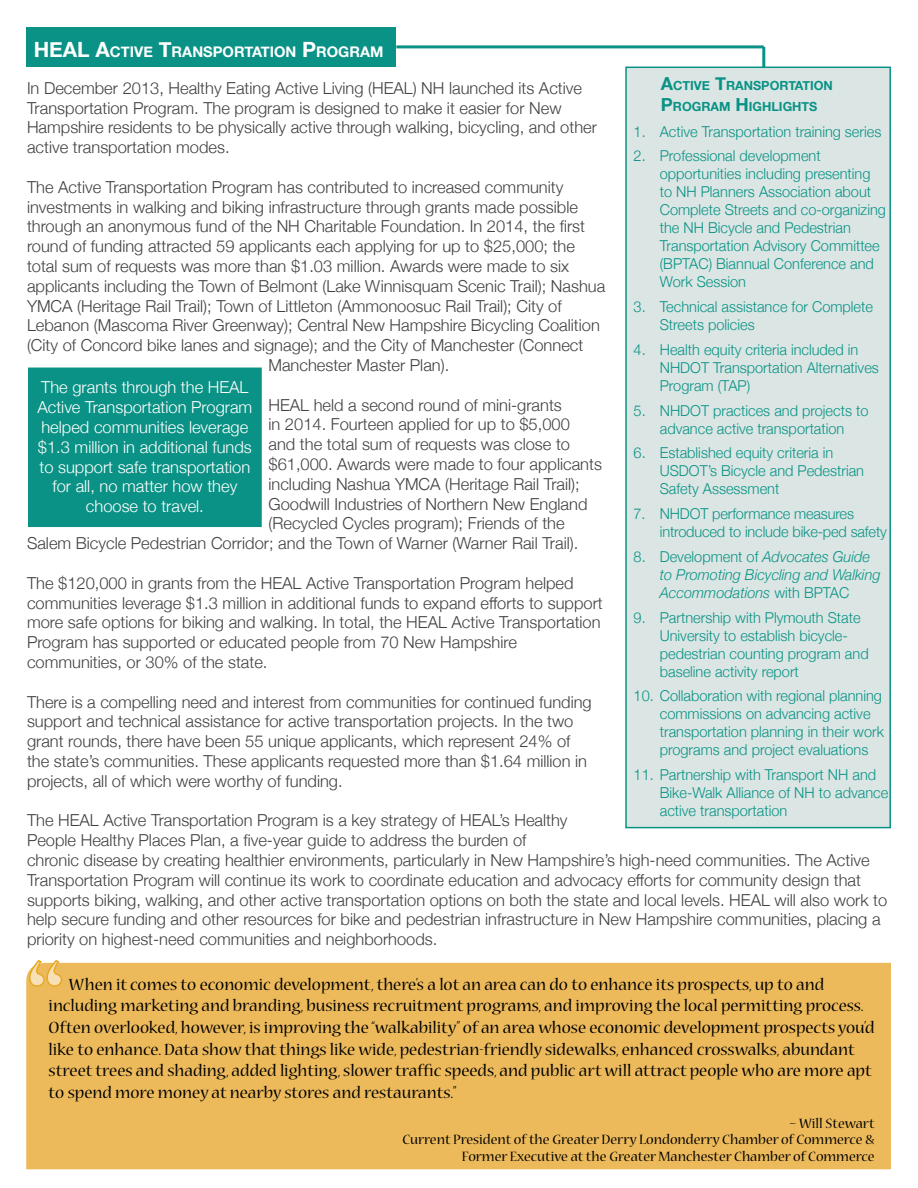
<style>
.page{position:relative;width:918px;height:1188px;background:#fff}
.page>*{position:absolute;margin:0;border:0;box-sizing:border-box;transform-origin:0 0}
.t1{font:18px/21.6px "Nueva";color:#000}
.t2{font:300 16.5px/19.8px "Helvetica Neue";color:#414042}
.t3{font:300 16.5px/19.8px "Helvetica Neue";color:#fff;text-align:center}
.t4{font:300 15px/18px "Helvetica Neue";color:#099285}
.t5{font:15px/16.5px "Nueva";color:#000;text-align:right}
.t6{font:italic 300 15px/18px "Helvetica Neue";color:#099285}
.t7{font:700 14.7px "Helvetica Neue";color:#fff}
.t8{font:700 12.6px/21.6px "Helvetica Neue";color:#099285}
.s1{font-size:21px}
.s2{font-size:18px}
.s3{font-style:normal}
</style>
<div class="page">
<div style="left:26px;top:962px;width:865px;height:208px;background:#edba5b"></div>
<div style="left:625px;top:67px;width:266px;height:761px;background:#dbe6e4;border:2px solid #099285"></div>
<div style="left:29px;top:368px;width:232px;height:158px;background:#099285"></div>
<div style="left:28px;top:368px;width:234px;height:159px;border:2px solid #099285"></div>
<div style="left:26px;top:27px;width:370px;height:40px;background:#099285"></div>
<hr style="left:396px;top:45px;width:368px;height:3px;background:#099285">
<hr style="left:762px;top:47px;width:3px;height:21px;background:#099285">
<svg style="left:29px;top:961px;width:34px;height:27px"></svg>
<p class="t7" style="left:34px;top:40px;width:351px"><span class="s1">HEAL A</span>CTIVE <span class="s1">T</span>RANSPORTATION <span class="s1">P</span>ROGRAM</p>
<p class="t8" style="left:661px;top:75px;width:174px"><span class="s2">A</span>CTIVE <span class="s2">T</span>RANSPORTATION<br><span class="s2">P</span>ROGRAM <span class="s2">H</span>IGHLIGHTS</p>
<p class="t2" style="left:27px;top:77px;width:572px">In December 2013, Healthy Eating Active Living (HEAL) NH launched its Active Transportation Program. The program is designed to make it easier for New Hampshire residents to be physically active through walking, bicycling, and other active transportation modes.</p>
<p class="t2" style="left:27px;top:176px;width:538px">The Active Transportation Program has contributed to increased community</p>
<p class="t2" style="left:27px;top:196px;width:552px">investments in walking and biking infrastructure through grants made possible</p>
<p class="t2" style="left:27px;top:215px;width:560px">through an anonymous fund of the NH Charitable Foundation. In 2014, the first</p>
<p class="t2" style="left:27px;top:235px;width:550px">round of funding attracted 59 applicants each applying for up to $25,000; the</p>
<p class="t2" style="left:27px;top:255px;width:544px">total sum of requests was more than $1.03 million. Awards were made to six</p>
<p class="t2" style="left:27px;top:275px;width:580px">applicants including the Town of Belmont (Lake Winnisquam Scenic Trail); Nashua</p>
<p class="t2" style="left:27px;top:295px;width:536px">YMCA (Heritage Rail Trail); Town of Littleton (Ammonoosuc Rail Trail); City of</p>
<p class="t2" style="left:27px;top:314px;width:574px">Lebanon (Mascoma River Greenway); Central New Hampshire Bicycling Coalition</p>
<p class="t2" style="left:27px;top:334px;width:558px">(City of Concord bike lanes and signage); and the City of Manchester (Connect</p>
<p class="t2" style="left:268px;top:354px;width:182px">Manchester Master Plan).</p>
<p class="t2" style="left:268px;top:394px;width:295px">HEAL held a second round of mini-grants</p>
<p class="t2" style="left:268px;top:413px;width:303px">in 2014. Fourteen applied for up to $5,000</p>
<p class="t2" style="left:268px;top:433px;width:303px">and the total sum of requests was close to</p>
<p class="t2" style="left:268px;top:453px;width:335px">$61,000. Awards were made to four applicants</p>
<p class="t2" style="left:268px;top:473px;width:313px">including Nashua YMCA (Heritage Rail Trail);</p>
<p class="t2" style="left:268px;top:493px;width:321px">Goodwill Industries of Northern New England</p>
<p class="t2" style="left:268px;top:512px;width:298px">(Recycled Cycles program); Friends of the</p>
<p class="t2" style="left:27px;top:532px;width:553px">Salem Bicycle Pedestrian Corridor; and the Town of Warner (Warner Rail Trail).</p>
<p class="t2" style="left:27px;top:572px;width:577px">The $120,000 in grants from the HEAL Active Transportation Program helped communities leverage $1.3 million in additional funds to expand efforts to support more safe options for biking and walking. In total, the HEAL Active Transportation Program has supported or educated people from 70 New Hampshire communities, or 30% of the state.</p>
<p class="t2" style="left:27px;top:691px;width:566px">There is a compelling need and interest from communities for continued funding support and technical assistance for active transportation projects. In the two grant rounds, there have been 55 unique applicants, which represent 24% of the state’s communities. These applicants requested more than $1.64 million in projects, all of which were worthy of funding.</p>
<p class="t2" style="left:27px;top:809px;width:862px">The HEAL Active Transportation Program is a key strategy of HEAL’s Healthy<br>People Healthy Places Plan, a five-year guide to address the burden of<br>chronic disease by creating healthier environments, particularly in New Hampshire’s high-need communities. The Active Transportation Program will continue its work to coordinate education and advocacy efforts for community design that supports biking, walking, and other active transportation options on both the state and local levels. HEAL will also work to help secure funding and other resources for bike and pedestrian infrastructure in New Hampshire communities, placing a priority on highest-need communities and neighborhoods.</p>
<p class="t4" style="left:634px;top:121px;width:249px">1. Active Transportation training series</p>
<p class="t4" style="left:660px;top:146px;width:228px;text-indent:-26px">2. Professional development opportunities including presenting to NH Planners Association about<br>Complete Streets and co-organizing the NH Bicycle and Pedestrian<br>Transportation Advisory Committee (BPTAC) Biannual Conference and<br>Work Session</p>
<p class="t4" style="left:660px;top:297px;width:215px;text-indent:-26px">3. Technical assistance for Complete<br>Streets policies</p>
<p class="t4" style="left:660px;top:339px;width:221px;text-indent:-26px">4. Health equity criteria included in<br>NHDOT Transportation Alternatives<br>Program (TAP)</p>
<p class="t4" style="left:634px;top:400px;width:236px;text-align:center">5. NHDOT practices and projects to advance active transportation</p>
<p class="t4" style="left:660px;top:443px;width:206px;text-indent:-26px">6. Established equity criteria in<br>USDOT’s Bicycle and Pedestrian<br>Safety Assessment</p>
<p class="t4" style="left:660px;top:504px;width:229px;text-indent:-26px">7. NHDOT performance measures introduced to include bike-ped safety</p>
<p class="t6" style="left:660px;top:547px;width:222px;text-indent:-26px"><span class="s3">8. Development of</span> Advocates Guide to Promoting Bicycling and Walking<br>Accommodations <span class="s3">with BPTAC</span></p>
<p class="t4" style="left:660px;top:607px;width:210px;text-indent:-26px">9. Partnership with Plymouth State<br>University to establish bicycle&shy;pedestrian counting program and baseline activity report</p>
<p class="t4" style="left:660px;top:686px;width:226px;text-indent:-26px">10. Collaboration with regional planning commissions on advancing active transportation planning in their work programs and project evaluations</p>
<p class="t4" style="left:660px;top:765px;width:230px;text-indent:-26px">11. Partnership with Transport NH and<br>Bike-Walk Alliance of NH to advance active transportation</p>
<p class="t3" style="left:37px;top:376px;width:216px">The grants through the HEAL<br>Active Transportation Program helped communities leverage $1.3 million in additional funds to support safe transportation for all, no matter how they choose to travel.</p>
<p class="t1" style="left:49px;top:974px;width:827px;text-indent:20px">When it comes to economic development, there’s a lot an area can do to enhance its prospects, up to and including marketing and branding, business recruitment programs, and improving the local permitting process.<br>Often overlooked, however, is improving the “walkability” of an area whose economic development prospects you’d like to enhance. Data show that things like wide, pedestrian-friendly sidewalks, enhanced crosswalks, abundant street trees and shading, added lighting, slower traffic speeds, and public art will attract people who are more apt to spend more money at nearby stores and restaurants.”</p>
<p class="t5" style="left:402px;top:1116px;width:474px">– Will Stewart<br>Current President of the Greater Derry Londonderry Chamber of Commerce &amp;<br>Former Executive at the Greater Manchester Chamber of Commerce</p>
</div>
